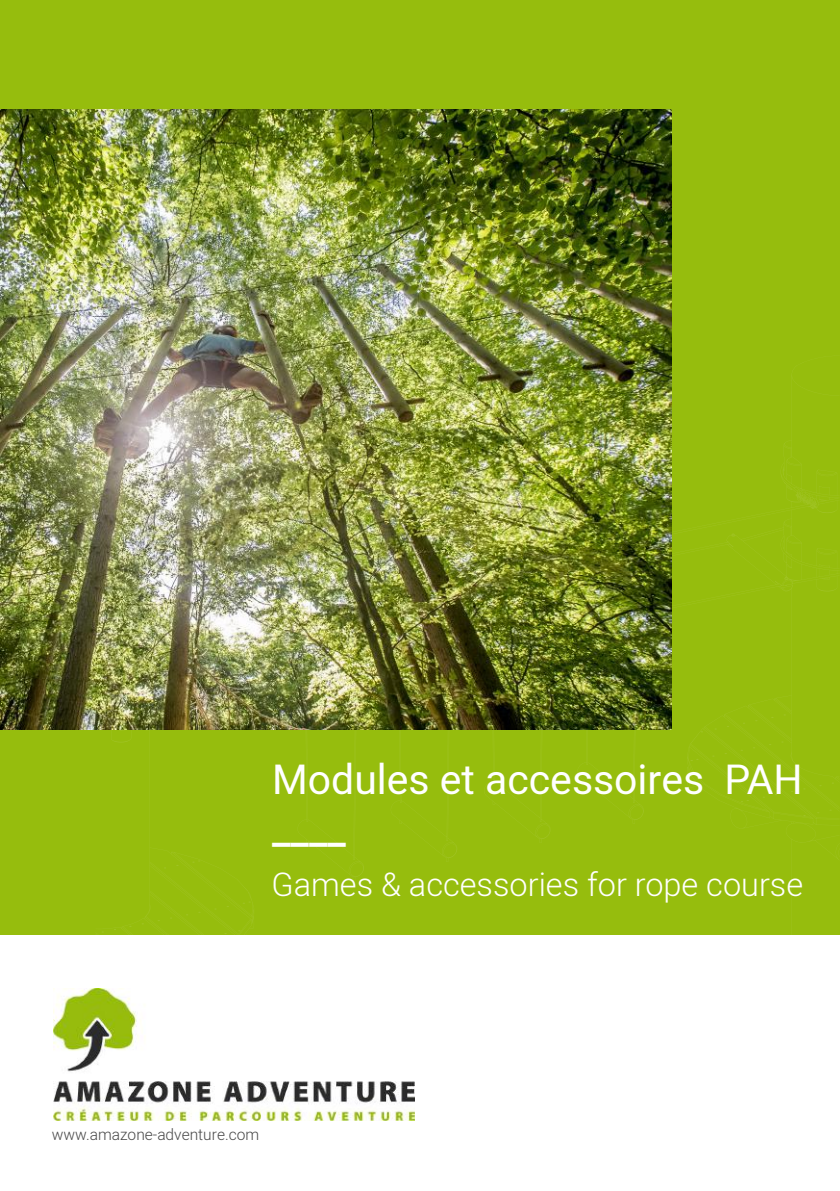
<style>
.page{position:relative;width:840px;height:1191px;background:#fff}
.page>*{position:absolute;margin:0;border:0;box-sizing:border-box;transform-origin:0 0}
.t1{font:40.8px "Heebo";color:#fff}
.t2{font:500 40.8px "Heebo";color:#fff}
.t3{font:300 32.4px "Heebo";color:#fff}
.t4{font:300 15.6px "Heebo";color:#494949}
</style>
<div class="page">
<div style="left:0;top:0;width:839px;height:934px;background:#96bd0d"></div>
<svg style="left:95px;top:355px;width:744px;height:580px"></svg>
<img style="left:53px;top:988px;width:361px;height:132px">
<img style="left:0;top:110px;width:671px;height:619px">
<p class="t1" style="left:272px;top:751px;width:532px">Modules et accessoires PAH</p>
<p class="t2" style="left:272px;top:800px;width:75px">____</p>
<p class="t3" style="left:271px;top:862px;width:533px">Games &amp; accessories for rope course</p>
<p class="t4" style="left:52px;top:1124px;width:209px">www.amazone-adventure.com</p>
</div>
